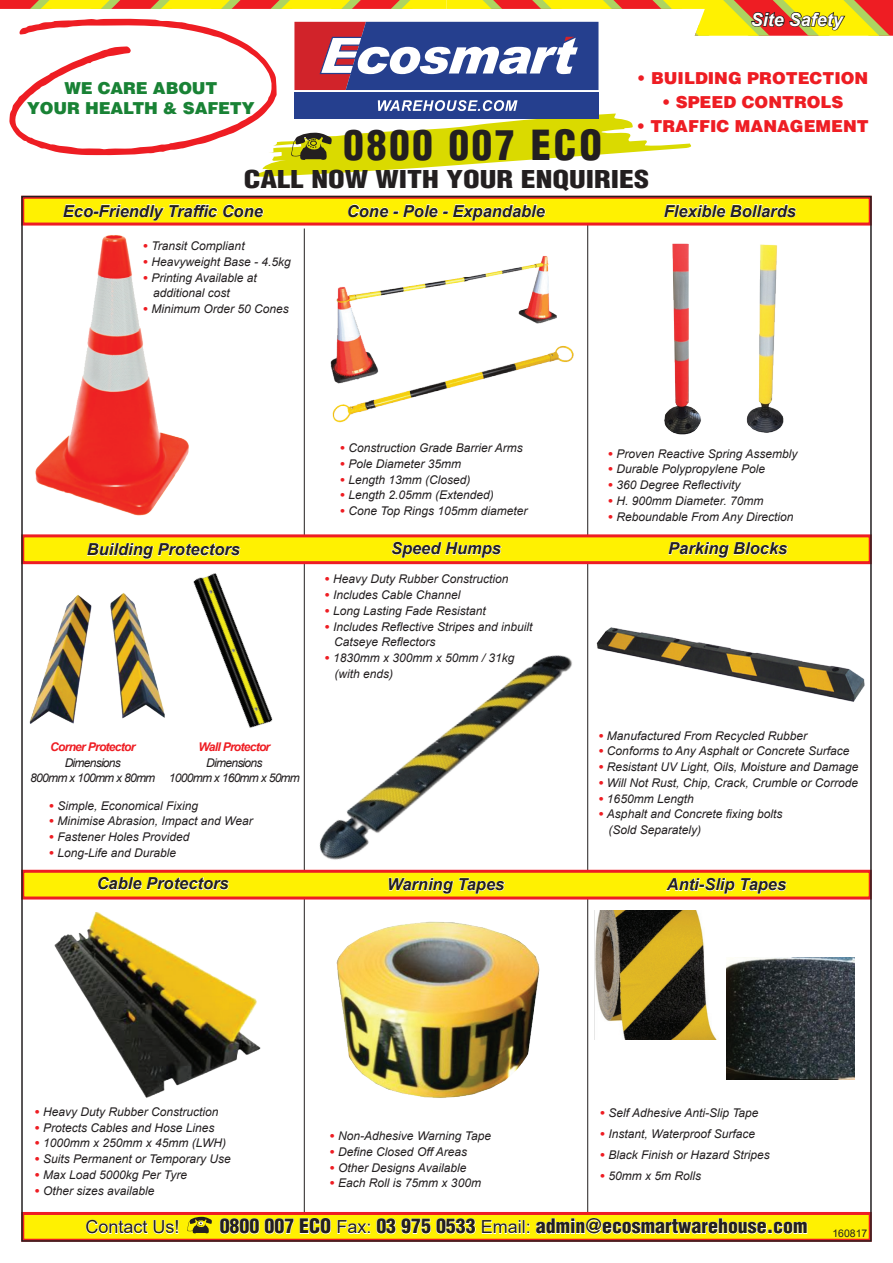
<style>
.page{position:relative;width:893px;height:1263px;background:#fff}
.page>*{position:absolute;margin:0;border:0;box-sizing:border-box;transform-origin:0 0}
.t1{font:900 condensed 40.5px "Helvetica";letter-spacing:.07em;color:#231f20}
.t2{font:900 condensed 24px "Helvetica";color:#231f20;scale:1.25 1}
.t3{font:900 condensed 19.5px "Helvetica";color:#231f20}
.t4{font:18px "Arial";color:#231f20}
.t5{font:italic 700 18px "Arial";color:#fff}
.t6{font:italic 700 16.5px "Arial";color:#231f20}
.t7{font:900 16.5px "Helvetica";color:#ee1d23}
.t8{font:900 16.5px "Helvetica";letter-spacing:-.01em;color:#198235}
.t9{font:italic 12px "Arial";color:#231f20}
.t10{font:italic 12px "Arial";letter-spacing:-.06em;color:#231f20}
.t11{font:italic 700 12px "Arial";letter-spacing:-.06em;color:#ee1d23}
.t12{font:10.5px "Arial";color:#231f20}
.s1{font-family:"Moon Flower";font-weight:700;font-style:normal;color:#ee1d23}
.s2{font-family:"Arial";font-weight:400;font-stretch:normal;font-size:18px}
</style>
<div class="page">
<hr style="left:587px;top:199px;width:1px;height:1026px;background:#231f20">
<hr style="left:304px;top:229px;width:1px;height:998px;background:#231f20">
<div style="left:21px;top:870px;width:851px;height:29px;background:#fff101;border:3px solid #ee1d23"></div>
<div style="left:21px;top:534px;width:851px;height:30px;background:#fff101;border:3px solid #ee1d23"></div>
<div style="left:21px;top:196px;width:851px;height:30px;background:#fff101;border:3px solid #ee1d23"></div>
<div style="left:21px;top:1212px;width:851px;height:30px;background:#fff101;border:3px solid #ee1d23"></div>
<svg style="left:86px;top:1219px;width:93px;height:15px"></svg>
<svg style="left:187px;top:1217px;width:25px;height:16px"></svg>
<svg style="left:219px;top:1218px;width:112px;height:16px"></svg>
<svg style="left:337px;top:1220px;width:33px;height:14px"></svg>
<svg style="left:376px;top:1218px;width:153px;height:16px"></svg>
<svg style="left:536px;top:1218px;width:272px;height:16px"></svg>
<svg style="left:348px;top:204px;width:198px;height:17px"></svg>
<svg style="left:388px;top:882px;width:117px;height:12px"></svg>
<svg style="left:666px;top:877px;width:121px;height:17px"></svg>
<svg style="left:391px;top:541px;width:111px;height:17px"></svg>
<svg style="left:97px;top:877px;width:132px;height:13px"></svg>
<svg style="left:63px;top:204px;width:201px;height:14px"></svg>
<svg style="left:0;top:0;width:893px;height:177px"></svg>
<svg style="left:664px;top:204px;width:133px;height:14px"></svg>
<svg style="left:87px;top:543px;width:154px;height:14px"></svg>
<img style="left:27px;top:217px;width:184px;height:299px">
<img style="left:330px;top:256px;width:244px;height:167px">
<img style="left:336px;top:921px;width:204px;height:177px">
<img style="left:54px;top:912px;width:207px;height:186px">
<img style="left:273px;top:636px;width:358px;height:246px">
<img style="left:595px;top:911px;width:121px;height:128px">
<img style="left:727px;top:957px;width:127px;height:123px">
<svg style="left:668px;top:542px;width:120px;height:16px"></svg>
<img style="left:664px;top:243px;width:37px;height:192px">
<img style="left:746px;top:244px;width:38px;height:189px">
<img style="left:588px;top:622px;width:277px;height:90px">
<img style="left:29px;top:593px;width:107px;height:131px">
<img style="left:136px;top:557px;width:191px;height:192px">
<p class="t5" style="left:751px;top:8px;width:94px">Site Safety</p>
<p class="t7" style="left:637px;top:67px;width:232px">• BUILDING PROTECTION</p>
<p class="t7" style="left:662px;top:91px;width:183px">• SPEED CONTROLS</p>
<p class="t7" style="left:637px;top:115px;width:233px">• TRAFFIC MANAGEMENT</p>
<p class="t8" style="left:64px;top:78px;width:154px">WE CARE ABOUT</p>
<p class="t8" style="left:27px;top:97px;width:229px">YOUR HEALTH &amp; SAFETY</p>
<p class="t1" style="left:343px;top:119px;width:260px">0800 007 ECO</p>
<p class="t2" style="left:244px;top:164px;width:326px">CALL NOW WITH YOUR ENQUIRIES</p>
<p class="t6" style="left:347px;top:200px;width:200px">Cone - Pole - Expandable</p>
<p class="t6" style="left:63px;top:200px;width:202px">Eco-Friendly Traffic Cone</p>
<p class="t6" style="left:664px;top:200px;width:134px">Flexible Bollards</p>
<p class="t9" style="left:143px;top:238px;width:104px"><span class="s1">•</span> Transit Compliant</p>
<p class="t9" style="left:143px;top:254px;width:150px"><span class="s1">•</span> Heavyweight Base - 4.5kg</p>
<p class="t9" style="left:143px;top:270px;width:116px"><span class="s1">•</span> Printing Available at</p>
<p class="t9" style="left:153px;top:285px;width:78px">additional cost</p>
<p class="t9" style="left:143px;top:301px;width:148px"><span class="s1">•</span> Minimum Order 50 Cones</p>
<p class="t6" style="left:87px;top:538px;width:155px">Building Protectors</p>
<p class="t11" style="left:50px;top:738px;width:87px">Corner Protector</p>
<p class="t10" style="left:65px;top:754px;width:58px">Dimensions</p>
<p class="t10" style="left:30px;top:770px;width:127px">800mm x 100mm x 80mm</p>
<p class="t11" style="left:199px;top:738px;width:73px">Wall Protector</p>
<p class="t10" style="left:206px;top:754px;width:58px">Dimensions</p>
<p class="t10" style="left:169px;top:770px;width:132px">1000mm x 160mm x 50mm</p>
<p class="t9" style="left:48px;top:798px;width:151px"><span class="s1">•</span> Simple, Economical Fixing</p>
<p class="t9" style="left:48px;top:813px;width:206px"><span class="s1">•</span> Minimise Abrasion, Impact and Wear</p>
<p class="t9" style="left:48px;top:829px;width:143px"><span class="s1">•</span> Fastener Holes Provided</p>
<p class="t9" style="left:48px;top:845px;width:129px"><span class="s1">•</span> Long-Life and Durable</p>
<p class="t6" style="left:97px;top:872px;width:134px">Cable Protectors</p>
<p class="t9" style="left:339px;top:440px;width:185px"><span class="s1">•</span> Construction Grade Barrier Arms</p>
<p class="t9" style="left:339px;top:456px;width:123px"><span class="s1">•</span> Pole Diameter 35mm</p>
<p class="t9" style="left:339px;top:471px;width:133px"><span class="s1">•</span> Length 13mm (Closed)</p>
<p class="t9" style="left:339px;top:487px;width:156px"><span class="s1">•</span> Length 2.05mm (Extended)</p>
<p class="t9" style="left:339px;top:503px;width:189px"><span class="s1">•</span> Cone Top Rings 105mm diameter</p>
<p class="t6" style="left:391px;top:537px;width:112px">Speed Humps</p>
<p class="t9" style="left:324px;top:571px;width:186px"><span class="s1">•</span> Heavy Duty Rubber Construction</p>
<p class="t9" style="left:324px;top:587px;width:138px"><span class="s1">•</span> Includes Cable Channel</p>
<p class="t9" style="left:324px;top:603px;width:163px"><span class="s1">•</span> Long Lasting Fade Resistant</p>
<p class="t9" style="left:324px;top:618px;width:210px"><span class="s1">•</span> Includes Reflective Stripes and inbuilt</p>
<p class="t9" style="left:334px;top:634px;width:103px">Catseye Reflectors</p>
<p class="t9" style="left:324px;top:650px;width:192px"><span class="s1">•</span> 1830mm x 300mm x 50mm / 31kg</p>
<p class="t9" style="left:335px;top:666px;width:60px">(with ends)</p>
<p class="t9" style="left:608px;top:446px;width:191px"><span class="s1">•</span> Proven Reactive Spring Assembly</p>
<p class="t9" style="left:608px;top:461px;width:159px"><span class="s1">•</span> Durable Polypropylene Pole</p>
<p class="t9" style="left:608px;top:477px;width:135px"><span class="s1">•</span> 360 Degree Reflectivity</p>
<p class="t9" style="left:608px;top:493px;width:157px"><span class="s1">•</span> H. 900mm Diameter. 70mm</p>
<p class="t9" style="left:608px;top:509px;width:187px"><span class="s1">•</span> Reboundable From Any Direction</p>
<p class="t6" style="left:668px;top:537px;width:121px">Parking Blocks</p>
<p class="t9" style="left:598px;top:728px;width:211px"><span class="s1">•</span> Manufactured From Recycled Rubber</p>
<p class="t9" style="left:598px;top:743px;width:253px"><span class="s1">•</span> Conforms to Any Asphalt or Concrete Surface</p>
<p class="t9" style="left:598px;top:759px;width:262px"><span class="s1">•</span> Resistant UV Light, Oils, Moisture and Damage</p>
<p class="t9" style="left:598px;top:775px;width:262px"><span class="s1">•</span> Will Not Rust, Chip, Crack, Crumble or Corrode</p>
<p class="t9" style="left:598px;top:791px;width:97px"><span class="s1">•</span> 1650mm Length</p>
<p class="t9" style="left:598px;top:806px;width:186px"><span class="s1">•</span> Asphalt and Concrete fixing bolts</p>
<p class="t9" style="left:608px;top:822px;width:94px">(Sold Separately)</p>
<p class="t6" style="left:387px;top:873px;width:119px">Warning Tapes</p>
<p class="t6" style="left:667px;top:873px;width:121px">Anti-Slip Tapes</p>
<p class="t9" style="left:34px;top:1104px;width:186px"><span class="s1">•</span> Heavy Duty Rubber Construction</p>
<p class="t9" style="left:34px;top:1119px;width:182px"><span class="s1">•</span> Protects Cables and Hose Lines</p>
<p class="t9" style="left:34px;top:1135px;width:193px"><span class="s1">•</span> 1000mm x 250mm x 45mm (LWH)</p>
<p class="t9" style="left:34px;top:1151px;width:198px"><span class="s1">•</span> Suits Permanent or Temporary Use</p>
<p class="t9" style="left:34px;top:1167px;width:154px"><span class="s1">•</span> Max Load 5000kg Per Tyre</p>
<p class="t9" style="left:34px;top:1182px;width:122px"><span class="s1">•</span> Other sizes available</p>
<p class="t9" style="left:329px;top:1128px;width:163px"><span class="s1">•</span> Non-Adhesive Warning Tape</p>
<p class="t9" style="left:329px;top:1144px;width:139px"><span class="s1">•</span> Define Closed Off Areas</p>
<p class="t9" style="left:329px;top:1159px;width:139px"><span class="s1">•</span> Other Designs Available</p>
<p class="t9" style="left:329px;top:1175px;width:153px"><span class="s1">•</span> Each Roll is 75mm x 300m</p>
<p class="t9" style="left:600px;top:1105px;width:161px"><span class="s1">•</span> Self Adhesive Anti-Slip Tape</p>
<p class="t9" style="left:600px;top:1126px;width:157px"><span class="s1">•</span> Instant, Waterproof Surface</p>
<p class="t9" style="left:600px;top:1147px;width:172px"><span class="s1">•</span> Black Finish or Hazard Stripes</p>
<p class="t9" style="left:600px;top:1168px;width:103px"><span class="s1">•</span> 50mm x 5m Rolls</p>
<p class="t4" style="left:85px;top:1215px;width:96px">Contact Us!</p>
<p class="t3" style="left:220px;top:1214px;width:589px">0800 007 ECO <span class="s2">Fax:</span> 03 975 0533 <span class="s2">Email:</span> admin@ecosmartwarehouse.com</p>
<p class="t12" style="left:832px;top:1226px;width:37px">160817</p>
</div>
